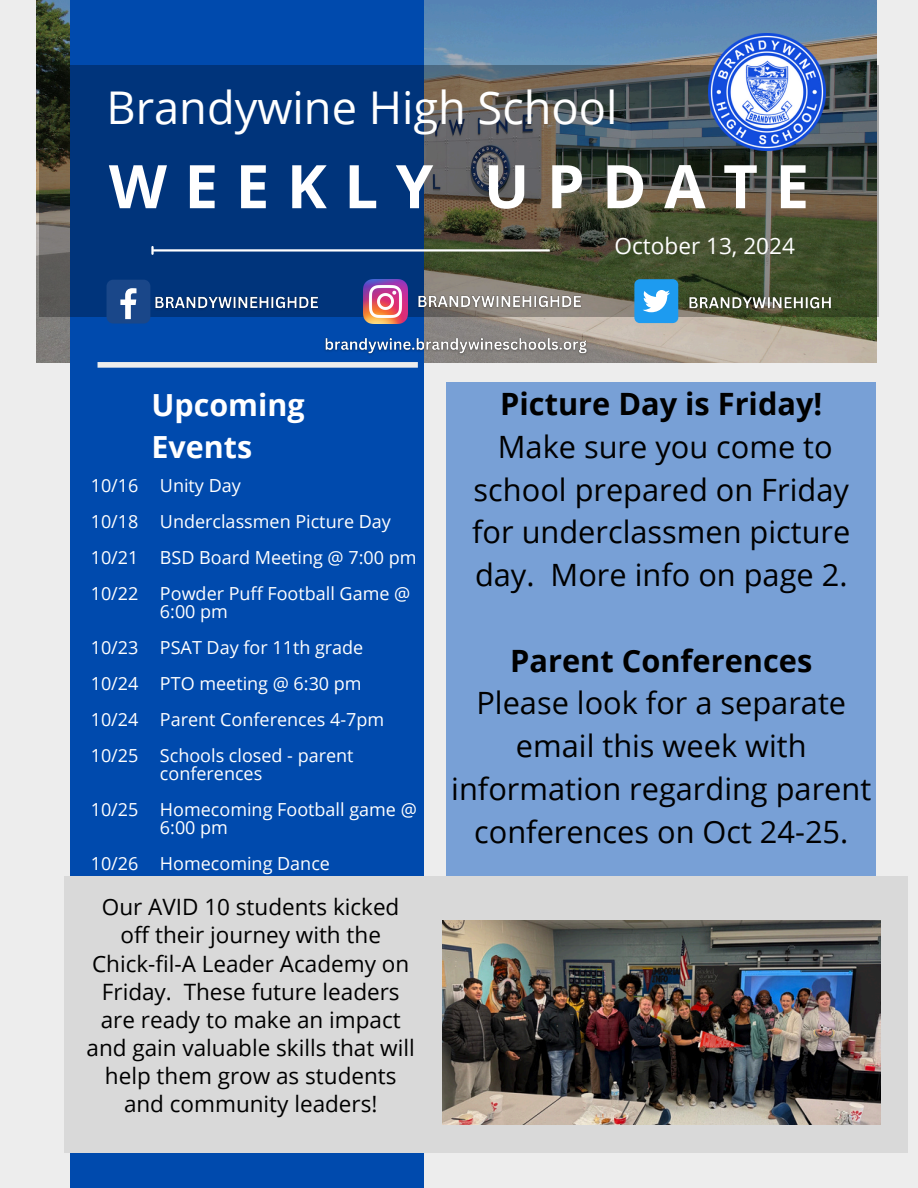
<style>
.page{position:relative;width:918px;height:1188px;background:#ededed}
.page>*{position:absolute;margin:0;border:0;box-sizing:border-box;transform-origin:0 0}
.t1{font:700 60.15px "Open Sans";letter-spacing:.29em;color:#fff}
.t2{font:45.15px "Open Sans";color:#fff}
.t3{font:30.75px/42.8px "Open Sans";color:#000;text-align:center}
.t4{font:700 30.45px/42.3px "Open Sans";color:#fff}
.t5{font:22.5px/28.2px "Open Sans";color:#000;text-align:center}
.t6{font:22.5px "Open Sans";color:#fff}
.t7{font:18px/18px "Open Sans";color:#fff}
.s1{font-weight:700}
</style>
<div class="page">
<img style="left:36px;top:0;width:840px;height:362px">
<div style="left:71px;top:0;width:353px;height:1188px;background:#004aad"></div>
<svg style="left:39px;top:65px;width:840px;height:252px;background:#2b435a"></svg>
<hr style="left:153px;top:249px;width:397px;height:3px;background:#fff">
<svg style="left:151px;top:247px;width:3px;height:7px"></svg>
<div style="left:98px;top:362px;width:320px;height:6px;background:#ededed"></div>
<div style="left:64px;top:876px;width:843px;height:277px;background:#d9d9d9"></div>
<div style="left:447px;top:382px;width:429px;height:493px;background:#78a0d6"></div>
<img style="left:709px;top:33px;width:117px;height:117px">
<img style="left:363px;top:279px;width:44px;height:44px">
<img style="left:413px;top:291px;width:173px;height:23px">
<div style="left:107px;top:280px;width:43px;height:44px;background:#1a4789;border-radius:7px"></div>
<svg style="left:120px;top:288px;width:16px;height:31px"></svg>
<img style="left:151px;top:292px;width:173px;height:24px">
<div style="left:634px;top:279px;width:44px;height:44px;background:#1d9bf0;border-radius:5px"></div>
<svg style="left:643px;top:290px;width:27px;height:22px"></svg>
<img style="left:684px;top:292px;width:152px;height:23px">
<img style="left:442px;top:921px;width:438px;height:204px">
<img style="left:324px;top:333px;width:270px;height:28px">
<h6 class="t2" style="left:107px;top:76px;width:512px">Brandywine High School</h6>
<h6 class="t1" style="left:109px;top:144px;width:702px">WEEKLY UPDATE</h6>
<p class="t6" style="left:615px;top:230px;width:182px">October 13, 2024</p>
<h6 class="t4" style="left:151px;top:383px;width:155px">Upcoming<br>Events</h6>
<h6 class="t7" style="left:160px;top:476px;width:82px">Unity Day</h6>
<h6 class="t7" style="left:160px;top:512px;width:233px">Underclassmen Picture Day</h6>
<h6 class="t7" style="left:160px;top:548px;width:258px">BSD Board Meeting @ 7:00 pm</h6>
<h6 class="t7" style="left:160px;top:584px;width:252px">Powder Puff Football Game @<br>6:00 pm</h6>
<h6 class="t7" style="left:160px;top:638px;width:205px">PSAT Day for 11th grade</h6>
<h6 class="t7" style="left:160px;top:674px;width:203px">PTO meeting @ 6:30 pm</h6>
<h6 class="t7" style="left:160px;top:710px;width:226px">Parent Conferences 4-7pm</h6>
<h6 class="t7" style="left:160px;top:746px;width:195px">Schools closed - parent conferences</h6>
<h6 class="t7" style="left:160px;top:800px;width:258px">Homecoming Football game @<br>6:00 pm</h6>
<h6 class="t7" style="left:160px;top:854px;width:172px">Homecoming Dance</h6>
<h6 class="t7" style="left:91px;top:476px;width:49px">10/16</h6>
<h6 class="t7" style="left:91px;top:512px;width:49px">10/18</h6>
<h6 class="t7" style="left:91px;top:548px;width:49px">10/21</h6>
<h6 class="t7" style="left:91px;top:584px;width:49px">10/22</h6>
<h6 class="t7" style="left:91px;top:638px;width:49px">10/23</h6>
<h2 class="t7" style="left:91px;top:674px;width:49px">10/24</h2>
<h1 class="t7" style="left:91px;top:710px;width:49px">10/24</h1>
<h5 class="t7" style="left:91px;top:746px;width:49px">10/25</h5>
<p class="t7" style="left:91px;top:800px;width:49px">10/25</p>
<h4 class="t7" style="left:91px;top:854px;width:49px">10/26</h4>
<h4 class="t5" style="left:87px;top:892px;width:330px">Our AVID 10 students kicked off their journey with the<br>Chick-fil-A Leader Academy on<br>Friday. These future leaders are ready to make an impact and gain valuable skills that will help them grow as students and community leaders!</h4>
<p class="t3" style="left:472px;top:382px;width:380px"><span class="s1">Picture Day is Friday!<br></span>Make sure you come to school prepared on Friday for underclassmen picture day. More info on page 2.</p>
<p class="t3" style="left:451px;top:638px;width:421px"><span class="s1">Parent Conferences<br></span>Please look for a separate email this week with information regarding parent conferences on Oct 24-25.</p>
</div>
